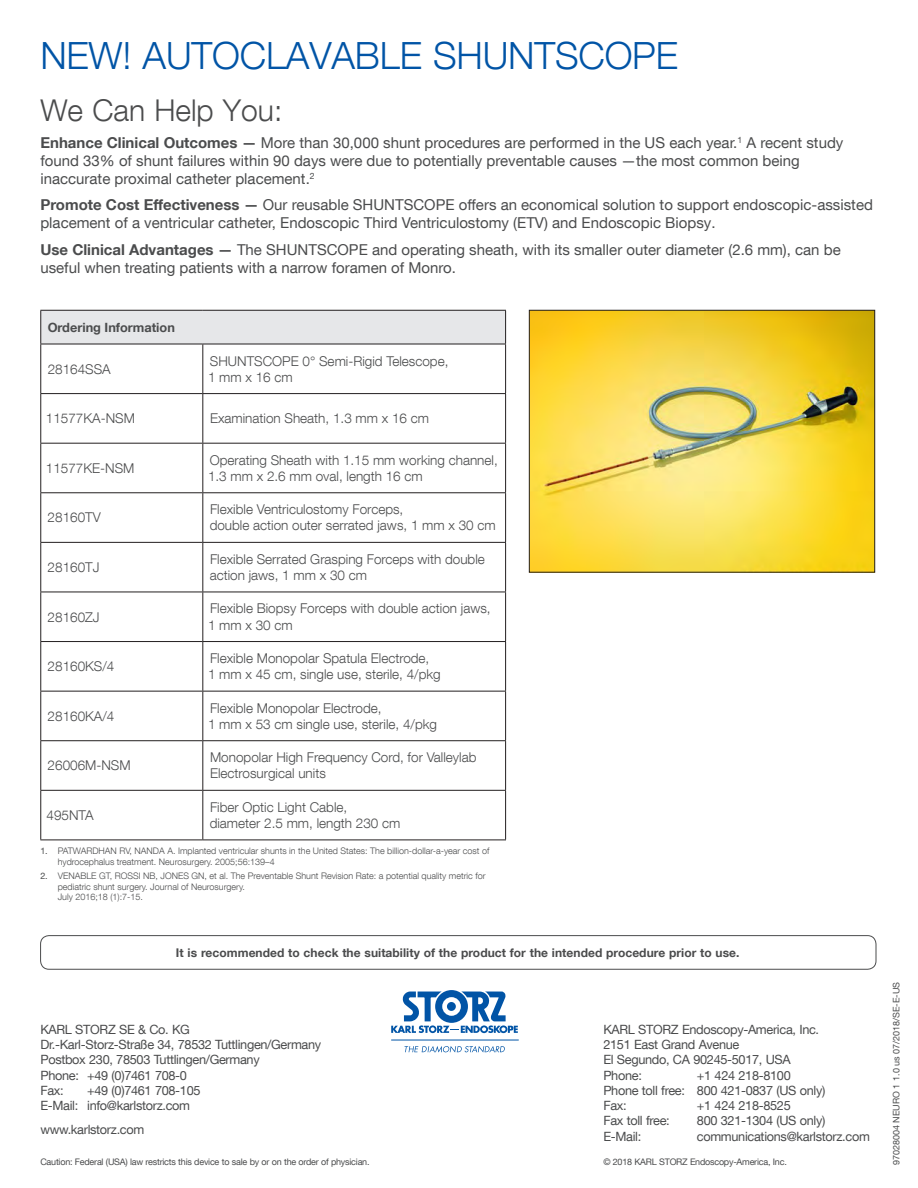
<style>
.page{position:relative;width:918px;height:1188px;background:#fff}
.page>*{position:absolute;margin:0;border:0;box-sizing:border-box;transform-origin:0 0}
.t1{font:300 37.5px "KS Helvetica Neue";letter-spacing:-.005em;color:#0154a6}
.t2{font:300 30px "KS Helvetica Neue";color:#4b4c4d}
.t3{font:15px/18px "KS Helvetica Neue";color:#4b4c4d}
.t4{font:300 13.5px/16.2px "KS Helvetica Neue";color:#4b4c4d}
.t5{font:12.75px/15.3px "KS Helvetica Neue";letter-spacing:-.025em;color:#4b4c4d}
.t6{font:700 12.75px "KS Helvetica Neue";color:#4b4c4d}
.t7{font:700 12px "KS Helvetica Neue";letter-spacing:.005em;color:#4b4c4d}
.t8{font:300 9px/10.5px "KS Helvetica Neue";color:#4b4c4d}
.t9{font:9px "KS Helvetica Neue";letter-spacing:-.025em;color:#4b4c4d}
.t10{font:9px "KS Helvetica Neue";color:#4b4c4d}
.s1{font-weight:700}
.s2{font-weight:400}
</style>
<div class="page">
<div style="left:40px;top:935px;width:836px;height:34px;border:1px solid #4b4c4d;border-radius:9px"></div>
<svg style="left:391px;top:990px;width:127px;height:43px"></svg>
<hr style="left:391px;top:1040px;width:128px;height:1px;background:#0154a6">
<svg style="left:405px;top:1046px;width:100px;height:7px"></svg>
<div style="left:41px;top:310px;width:465px;height:34px;background:#e6e7e9"></div>
<svg style="left:41px;top:345px;width:464px;height:495px"></svg>
<hr style="left:40px;top:310px;width:163px;height:1px;background:#231f20">
<hr style="left:40px;top:311px;width:1px;height:33px;background:#231f20">
<hr style="left:203px;top:310px;width:303px;height:1px;background:#231f20">
<hr style="left:505px;top:311px;width:1px;height:33px;background:#231f20">
<hr style="left:40px;top:344px;width:163px;height:1px;background:#231f20">
<hr style="left:40px;top:344px;width:1px;height:49px;background:#231f20">
<hr style="left:203px;top:344px;width:303px;height:1px;background:#231f20">
<hr style="left:202px;top:344px;width:1px;height:49px;background:#231f20">
<hr style="left:505px;top:344px;width:1px;height:49px;background:#231f20">
<hr style="left:40px;top:393px;width:163px;height:1px;background:#231f20">
<hr style="left:40px;top:394px;width:1px;height:49px;background:#231f20">
<hr style="left:203px;top:393px;width:303px;height:1px;background:#231f20">
<hr style="left:202px;top:394px;width:1px;height:49px;background:#231f20">
<hr style="left:505px;top:394px;width:1px;height:49px;background:#231f20">
<hr style="left:40px;top:443px;width:163px;height:1px;background:#231f20">
<hr style="left:40px;top:444px;width:1px;height:48px;background:#231f20">
<hr style="left:203px;top:443px;width:303px;height:1px;background:#231f20">
<hr style="left:202px;top:444px;width:1px;height:48px;background:#231f20">
<hr style="left:505px;top:444px;width:1px;height:48px;background:#231f20">
<hr style="left:40px;top:492px;width:163px;height:1px;background:#231f20">
<hr style="left:40px;top:493px;width:1px;height:49px;background:#231f20">
<hr style="left:203px;top:492px;width:303px;height:1px;background:#231f20">
<hr style="left:202px;top:493px;width:1px;height:49px;background:#231f20">
<hr style="left:505px;top:493px;width:1px;height:49px;background:#231f20">
<hr style="left:40px;top:542px;width:163px;height:1px;background:#231f20">
<hr style="left:40px;top:543px;width:1px;height:49px;background:#231f20">
<hr style="left:203px;top:542px;width:303px;height:1px;background:#231f20">
<hr style="left:202px;top:543px;width:1px;height:49px;background:#231f20">
<hr style="left:505px;top:543px;width:1px;height:49px;background:#231f20">
<hr style="left:40px;top:592px;width:163px;height:1px;background:#231f20">
<hr style="left:40px;top:592px;width:1px;height:49px;background:#231f20">
<hr style="left:203px;top:592px;width:303px;height:1px;background:#231f20">
<hr style="left:202px;top:592px;width:1px;height:49px;background:#231f20">
<hr style="left:505px;top:592px;width:1px;height:49px;background:#231f20">
<hr style="left:40px;top:641px;width:163px;height:1px;background:#231f20">
<hr style="left:40px;top:642px;width:1px;height:49px;background:#231f20">
<hr style="left:203px;top:641px;width:303px;height:1px;background:#231f20">
<hr style="left:202px;top:642px;width:1px;height:49px;background:#231f20">
<hr style="left:505px;top:642px;width:1px;height:49px;background:#231f20">
<hr style="left:40px;top:691px;width:163px;height:1px;background:#231f20">
<hr style="left:40px;top:692px;width:1px;height:48px;background:#231f20">
<hr style="left:203px;top:691px;width:303px;height:1px;background:#231f20">
<hr style="left:202px;top:692px;width:1px;height:48px;background:#231f20">
<hr style="left:505px;top:692px;width:1px;height:48px;background:#231f20">
<hr style="left:40px;top:740px;width:163px;height:1px;background:#231f20">
<hr style="left:40px;top:741px;width:1px;height:49px;background:#231f20">
<hr style="left:203px;top:740px;width:303px;height:1px;background:#231f20">
<hr style="left:202px;top:741px;width:1px;height:49px;background:#231f20">
<hr style="left:505px;top:741px;width:1px;height:49px;background:#231f20">
<hr style="left:40px;top:790px;width:163px;height:1px;background:#231f20">
<hr style="left:40px;top:791px;width:1px;height:49px;background:#231f20">
<hr style="left:203px;top:790px;width:303px;height:1px;background:#231f20">
<hr style="left:202px;top:791px;width:1px;height:49px;background:#231f20">
<hr style="left:505px;top:791px;width:1px;height:49px;background:#231f20">
<hr style="left:40px;top:840px;width:163px;height:1px;background:#231f20">
<hr style="left:203px;top:840px;width:303px;height:1px;background:#231f20">
<img style="left:531px;top:312px;width:342px;height:259px">
<div style="left:529px;top:310px;width:346px;height:263px;border:1px solid #231f20"></div>
<h1 class="t1" style="left:40px;top:33px;width:639px">NEW! AUTOCLAVABLE SHUNTSCOPE</h1>
<h2 class="t2" style="left:40px;top:92px;width:244px">We Can Help You:</h2>
<p class="t3" style="left:40px;top:133px;width:805px"><span class="s1">Enhance Clinical Outcomes —</span> More than 30,000 shunt procedures are performed in the US each year.<sup>1</sup> A recent study found 33% of shunt failures within 90 days were due to potentially preventable causes —the most common being inaccurate proximal catheter placement.<sup>2</sup></p>
<p class="t3" style="left:40px;top:196px;width:834px"><span class="s1">Promote Cost Effectiveness —</span> Our reusable SHUNTSCOPE offers an economical solution to support endoscopic-assisted placement of a ventricular catheter, Endoscopic Third Ventriculostomy (ETV) and Endoscopic Biopsy.</p>
<p class="t3" style="left:40px;top:240px;width:802px"><span class="s1">Use Clinical Advantages —</span> The SHUNTSCOPE and operating sheath, with its smaller outer diameter (2.6 mm), can be useful when treating patients with a narrow foramen of Monro.</p>
<p class="t6" style="left:48px;top:319px;width:129px">Ordering Information</p>
<p class="t4" style="left:48px;top:360px;width:65px">28164SSA</p>
<p class="t4" style="left:208px;top:352px;width:242px">SHUNTSCOPE 0° Semi-Rigid Telescope,<br>1 mm x 16 cm</p>
<p class="t4" style="left:46px;top:410px;width:91px">11577KA-NSM</p>
<p class="t4" style="left:210px;top:410px;width:221px">Examination Sheath, 1.3 mm x 16 cm</p>
<p class="t4" style="left:46px;top:460px;width:90px">11577KE-NSM</p>
<p class="t4" style="left:208px;top:452px;width:291px">Operating Sheath with 1.15 mm working channel,<br>1.3 mm x 2.6 mm oval, length 16 cm</p>
<p class="t4" style="left:48px;top:509px;width:55px">28160TV</p>
<p class="t4" style="left:210px;top:501px;width:288px">Flexible Ventriculostomy Forceps,<br>double action outer serrated jaws, 1 mm x 30 cm</p>
<p class="t4" style="left:48px;top:559px;width:53px">28160TJ</p>
<p class="t4" style="left:210px;top:551px;width:277px">Flexible Serrated Grasping Forceps with double action jaws, 1 mm x 30 cm</p>
<p class="t4" style="left:48px;top:608px;width:54px">28160ZJ</p>
<p class="t4" style="left:208px;top:600px;width:284px">Flexible Biopsy Forceps with double action jaws,<br>1 mm x 30 cm</p>
<p class="t4" style="left:48px;top:658px;width:68px">28160KS/4</p>
<p class="t4" style="left:208px;top:650px;width:234px">Flexible Monopolar Spatula Electrode,<br>1 mm x 45 cm, single use, sterile, 4/pkg</p>
<p class="t4" style="left:48px;top:708px;width:68px">28160KA/4</p>
<p class="t4" style="left:208px;top:699px;width:231px">Flexible Monopolar Electrode,<br>1 mm x 53 cm single use, sterile, 4/pkg</p>
<p class="t4" style="left:48px;top:757px;width:85px">26006M-NSM</p>
<p class="t4" style="left:210px;top:749px;width:268px">Monopolar High Frequency Cord, for Valleylab<br>Electrosurgical units</p>
<p class="t4" style="left:47px;top:807px;width:49px">495NTA</p>
<p class="t4" style="left:210px;top:799px;width:192px">Fiber Optic Light Cable, diameter 2.5 mm, length 230 cm</p>
<p class="t8" style="left:58px;top:845px;width:433px;text-indent:-17px"><span class="s2">1.</span> PATWARDHAN RV, NANDA A. Implanted ventricular shunts in the United States: The billion-dollar-a-year cost of hydrocephalus treatment. Neurosurgery. 2005;56:139–4</p>
<p class="t8" style="left:58px;top:871px;width:429px;text-indent:-17px"><span class="s2">2.</span> VENABLE GT, ROSSI NB, JONES GN, et al. The Preventable Shunt Revision Rate: a potential quality metric for pediatric shunt surgery. Journal of Neurosurgery.<br>July 2016;18 (1):7-15.</p>
<p class="t7" style="left:176px;top:945px;width:565px">It is recommended to check the suitability of the product for the intended procedure prior to use.</p>
<p class="t5" style="left:40px;top:1021px;width:282px">KARL STORZ SE &amp; Co. KG<br>Dr.-Karl-Storz-Straße 34, 78532 Tuttlingen/Germany<br>Postbox 230, 78503 Tuttlingen/Germany<br>Phone: +49 (0)7461 708-0<br>Fax:</p>
<p class="t5" style="left:40px;top:1082px;width:162px;text-indent:47px">+49 (0)7461 708-105<br>E-Mail: info@karlstorz.com</p>
<p class="t5" style="left:40px;top:1121px;width:105px">www.karlstorz.com</p>
<p class="t5" style="left:603px;top:1021px;width:217px">KARL STORZ Endoscopy-America, Inc.<br>2151 East Grand Avenue<br>El Segundo, CA 90245-5017, USA<br>Phone:</p>
<p class="t5" style="left:603px;top:1067px;width:224px;text-indent:94px">+1 424 218-8100<br>Phone toll free: 800 421-0837 (US only)<br>Fax:</p>
<p class="t5" style="left:697px;top:1098px;width:95px">+1 424 218-8525</p>
<p class="t5" style="left:603px;top:1113px;width:68px">Fax toll free:</p>
<p class="t5" style="left:697px;top:1113px;width:130px">800 321-1304 (US only)</p>
<p class="t5" style="left:603px;top:1128px;width:39px">E-Mail:</p>
<p class="t5" style="left:697px;top:1128px;width:175px">communications@karlstorz.com</p>
<p class="t9" style="left:40px;top:1156px;width:331px">Caution: Federal (USA) law restricts this device to sale by or on the order of physician.</p>
<p class="t9" style="left:603px;top:1156px;width:185px">© 2018 KARL STORZ Endoscopy-America, Inc.</p>
<p class="t10" style="left:891px;top:1165px;width:185px;rotate:-90deg">97028004 NEURO 1 1.0 us 07/2018/SE-E-US</p>
</div>
